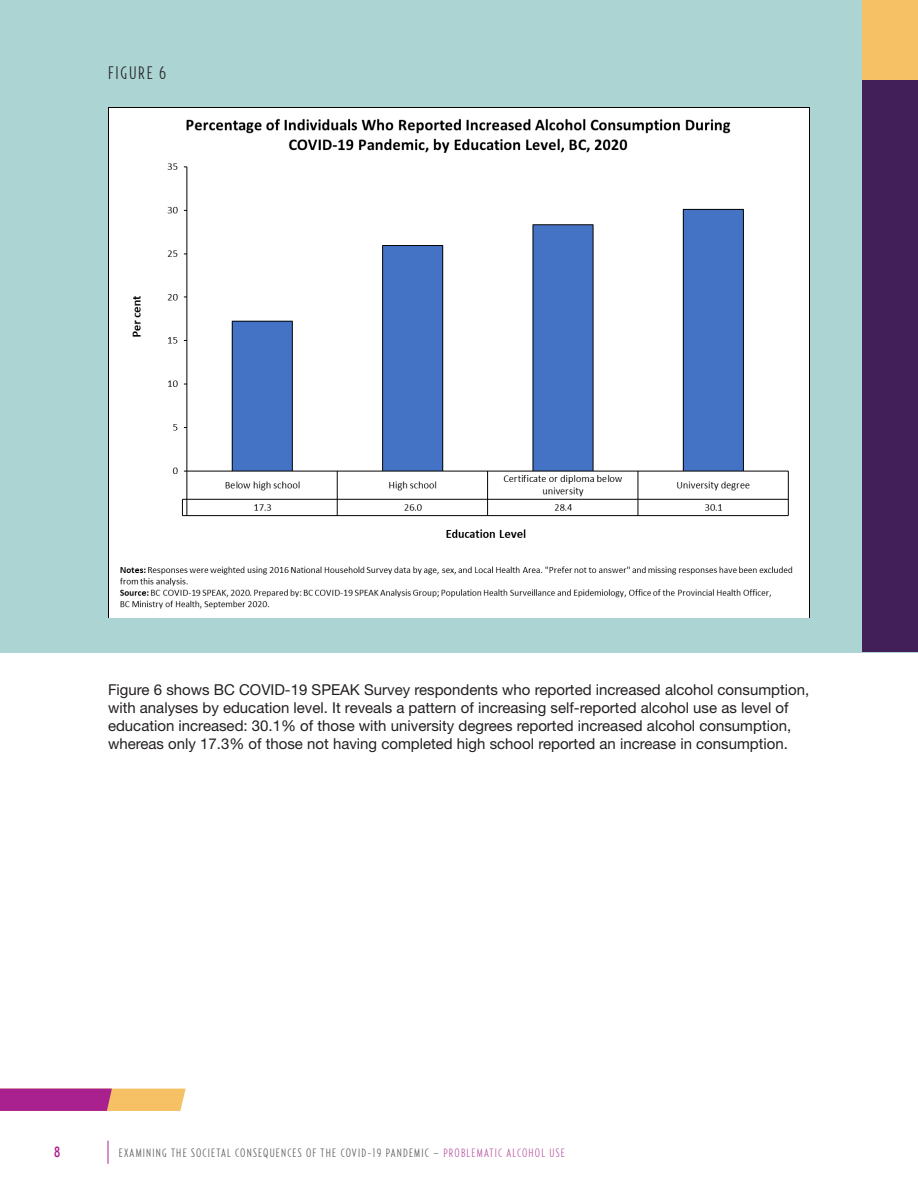
<style>
.page{position:relative;width:918px;height:1188px;background:#fff}
.page>*{position:absolute;margin:0;border:0;box-sizing:border-box;transform-origin:0 0}
.t1{font:300 18px "Relay Comp";color:#231f20}
.Body{font:15px/18px "Helvetica Neue LT Std";color:#231f20}
.t2{font:500 15px "Relay Comp";color:#a9218e}
.t3{font:300 12px "Relay Comp";letter-spacing:.1em;color:#57585a}
.t4{font:300 12px "Relay Comp";color:#b554a1}
.s1{color:#b554a1}
</style>
<div class="page">
<div style="left:0;top:0;width:918px;height:652px;background:#abd4d3"></div>
<svg style="left:0;top:1089px;width:186px;height:22px;background:#c8637f"></svg>
<svg style="left:108px;top:1141px;width:1px;height:23px"></svg>
<div style="left:862px;top:80px;width:56px;height:572px;background:#421f58"></div>
<div style="left:862px;top:0;width:56px;height:80px;background:#f6c064"></div>
<img style="left:108px;top:108px;width:702px;height:510px">
<p class="t1" style="left:108px;top:62px;width:60px">FIGURE 6</p>
<p class="Body" style="left:108px;top:681px;width:703px">Figure 6 shows BC COVID‑19 SPEAK Survey respondents who reported increased alcohol consumption, with analyses by education level. It reveals a pattern of increasing self-reported alcohol use as level of education increased: 30.1% of those with university degrees reported increased alcohol consumption, whereas only 17.3% of those not having completed high school reported an increase in consumption.</p>
<p class="t2" style="left:54px;top:1143px;width:8px">8</p>
<p class="t3" style="left:119px;top:1146px;width:354px">EXAMINING THE SOCIETAL CONSEQUENCES OF THE COVID-19 PANDEMIC – <span class="s1">PROBLEMATIC</span></p>
<p class="t4" style="left:507px;top:1146px;width:13px">ALCOHOL</p>
<p class="t4" style="left:550px;top:1146px;width:12px">USE</p>
</div>
